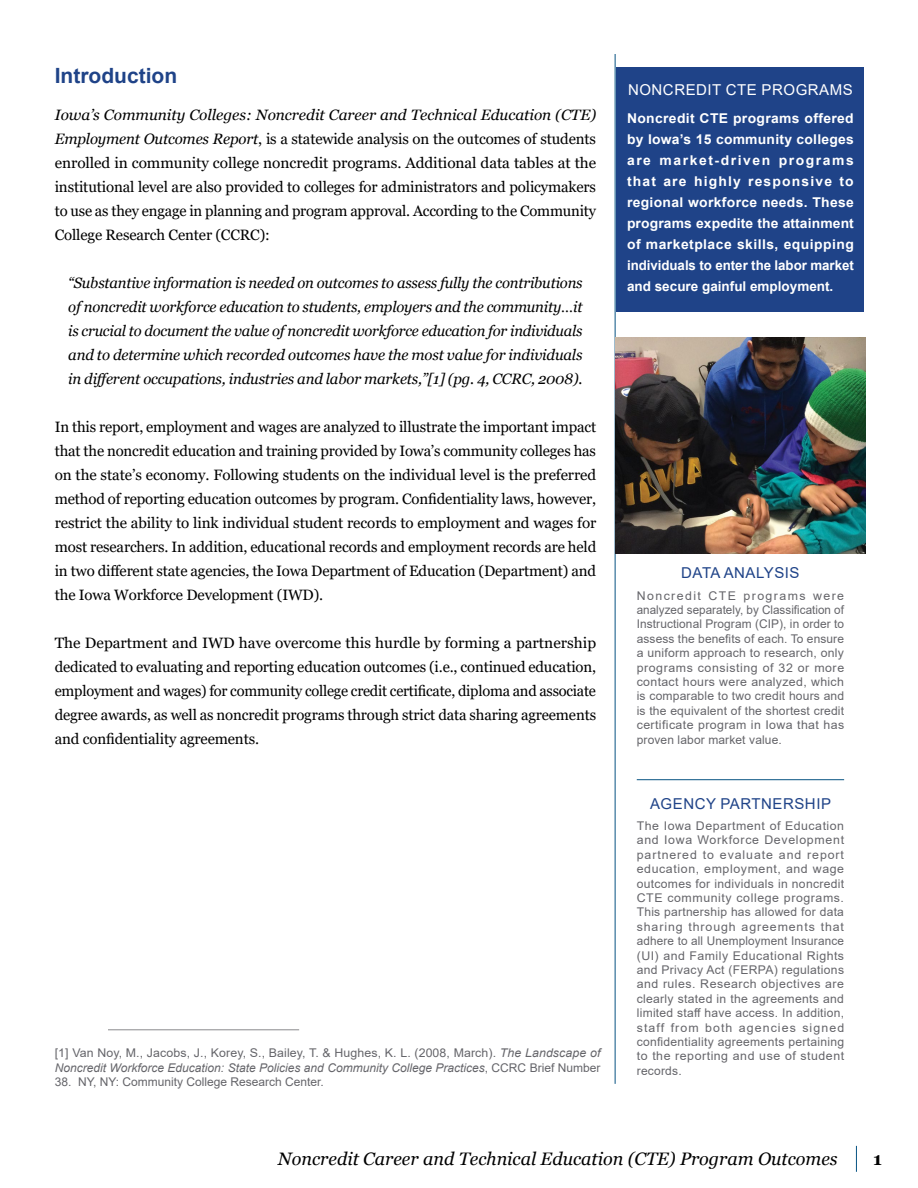
<style>
.page{position:relative;width:918px;height:1188px;background:#fff}
.page>*{position:absolute;margin:0;border:0;box-sizing:border-box;transform-origin:0 0}
.t1{font:700 21px "Arial";color:#1f4388}
.t2{font:italic 18px "Georgia";color:#000}
.t3{font:700 18px "Georgia";color:#000}
.t4{font:15px/24px "Georgia";letter-spacing:-.01em;color:#000;text-align:justify}
.t5{font:italic 15px/24px "Georgia";letter-spacing:-.01em;color:#000;text-align:justify}
.t6{font:15px "Arial";letter-spacing:.035em;color:#1f4388}
.t7{font:15px "Arial";letter-spacing:.035em;color:#fff}
.t8{font:700 13.5px/21px "Arial";letter-spacing:.025em;color:#fff}
.t9{font:700 13.5px/21px "Arial";letter-spacing:-.005em;color:#fff}
.t10{font:700 13.5px/21px "Arial";letter-spacing:.085em;color:#fff}
.t11{font:700 13.5px "Arial";color:#fff}
.t12{font:12px/14.4px "Arial";letter-spacing:.025em;color:#65656a;text-align:justify}
.t13{font:italic 12px/14.4px "Arial";color:#65656a}
.t14{font:12px/14.4px "Arial";letter-spacing:.065em;color:#65656a}
.t15{font:12px "Arial";color:#65656a}
.t16{font:12px "Arial";letter-spacing:.045em;color:#65656a}
.t17{font:12px "Arial";letter-spacing:.05em;color:#65656a}
.t18{font:12px "Arial";letter-spacing:.09em;color:#65656a}
.t19{font:12px "Arial";letter-spacing:.115em;color:#65656a}
.s1{font-style:italic}
.s2{font-style:normal}
</style>
<div class="page">
<svg style="left:856px;top:1146px;width:1px;height:26px"></svg>
<div style="left:616px;top:67px;width:247px;height:244px;background:#1f4388"></div>
<hr style="left:108px;top:1030px;width:191px;height:1px;background:#8a8a8d">
<hr style="left:615px;top:54px;width:1px;height:1030px;background:#065282">
<hr style="left:637px;top:779px;width:207px;height:1px;background:#065282">
<img style="left:616px;top:338px;width:249px;height:216px">
<h3 class="t1" style="left:55px;top:61px;width:124px">Introduction</h3>
<p class="t4" style="left:55px;top:103px;width:543px"><span class="s1">Iowa’s Community Colleges: Noncredit Career and Technical Education (CTE)<br>Employment Outcomes Report</span>, is a statewide analysis on the outcomes of students enrolled in community college noncredit programs. Additional data tables at the institutional level are also provided to colleges for administrators and policymakers to use as they engage in planning and program approval. According to the Community College Research Center (CCRC):</p>
<p class="t5" style="left:68px;top:271px;width:516px">“Substantive information is needed on outcomes to assess fully the contributions of noncredit workforce education to students, employers and the community…it is crucial to document the value of noncredit workforce education for individuals and to determine which recorded outcomes have the most value for individuals</p>
<p class="t5" style="left:68px;top:367px;width:516px">in different occupations, industries and labor markets,”[1] (pg. 4, CCRC, 2008).</p>
<p class="t4" style="left:55px;top:415px;width:543px">In this report, employment and wages are analyzed to illustrate the important impact that the noncredit education and training provided by Iowa’s community colleges has on the state’s economy. Following students on the individual level is the preferred method of reporting education outcomes by program. Confidentiality laws, however, restrict the ability to link individual student records to employment and wages for most researchers. In addition, educational records and employment records are held in two different state agencies, the Iowa Department of Education (Department) and the Iowa Workforce Development (IWD).</p>
<p class="t4" style="left:55px;top:631px;width:543px">The Department and IWD have overcome this hurdle by forming a partnership dedicated to evaluating and reporting education outcomes (i.e., continued education, employment and wages) for community college credit certificate, diploma and associate degree awards, as well as noncredit programs through strict data sharing agreements and confidentiality agreements.</p>
<p class="t13" style="left:55px;top:1046px;width:547px"><span class="s2">[1] Van Noy, M., Jacobs, J., Korey, S., Bailey, T. &amp; Hughes, K. L. (2008, March).</span> The Landscape of<br>Noncredit Workforce Education: State Policies and Community College Practices<span class="s2">, CCRC Brief Number</span></p>
<p class="t15" style="left:55px;top:1074px;width:271px">38. NY, NY: Community College Research Center.</p>
<p class="t7" style="left:628px;top:80px;width:226px">NONCREDIT CTE PROGRAMS</p>
<p class="t8" style="left:627px;top:108px;width:228px">Noncredit CTE programs offered by Iowa’s 15 community colleges</p>
<p class="t10" style="left:627px;top:150px;width:228px">are market-driven programs that are highly responsive to</p>
<p class="t8" style="left:627px;top:192px;width:228px">regional workforce needs. These programs expedite the attainment</p>
<p class="t9" style="left:627px;top:234px;width:228px">of marketplace skills, equipping individuals to enter the labor market</p>
<p class="t11" style="left:627px;top:277px;width:208px">and secure gainful employment.</p>
<p class="t6" style="left:681px;top:563px;width:120px">DATA ANALYSIS</p>
<p class="t19" style="left:637px;top:587px;width:209px">Noncredit CTE programs were</p>
<p class="t12" style="left:637px;top:602px;width:209px">analyzed separately, by Classification of Instructional Program (CIP), in order to assess the benefits of each. To ensure</p>
<p class="t12" style="left:637px;top:646px;width:209px">a uniform approach to research, only</p>
<p class="t16" style="left:637px;top:659px;width:209px">programs consisting of 32 or more</p>
<p class="t12" style="left:637px;top:674px;width:209px">contact hours were analyzed, which is comparable to two credit hours and</p>
<p class="t12" style="left:637px;top:703px;width:209px">is the equivalent of the shortest credit</p>
<p class="t12" style="left:637px;top:718px;width:209px">certificate program in Iowa that has</p>
<p class="t12" style="left:637px;top:732px;width:147px">proven labor market value.</p>
<p class="t6" style="left:650px;top:793px;width:182px">AGENCY PARTNERSHIP</p>
<p class="t12" style="left:637px;top:819px;width:209px">The Iowa Department of Education</p>
<p class="t14" style="left:637px;top:833px;width:209px">and Iowa Workforce Development partnered to evaluate and report</p>
<p class="t17" style="left:637px;top:861px;width:209px">education, employment, and wage</p>
<p class="t12" style="left:637px;top:876px;width:209px">outcomes for individuals in noncredit</p>
<p class="t12" style="left:637px;top:891px;width:209px">CTE community college programs.<br>This partnership has allowed for data sharing through agreements that</p>
<p class="t12" style="left:637px;top:934px;width:209px">adhere to all Unemployment Insurance (UI) and Family Educational Rights and Privacy Act (FERPA) regulations and rules. Research objectives are</p>
<p class="t12" style="left:637px;top:991px;width:209px">clearly stated in the agreements and</p>
<p class="t12" style="left:637px;top:1006px;width:209px">limited staff have access. In addition,</p>
<p class="t18" style="left:637px;top:1019px;width:209px">staff from both agencies signed</p>
<p class="t12" style="left:637px;top:1035px;width:209px">confidentiality agreements pertaining</p>
<p class="t12" style="left:637px;top:1049px;width:209px">to the reporting and use of student records.</p>
<p class="t2" style="left:278px;top:1147px;width:561px">Noncredit Career and Technical Education (CTE) Program Outcomes</p>
<p class="t3" style="left:873px;top:1147px;width:10px">1</p>
</div>
